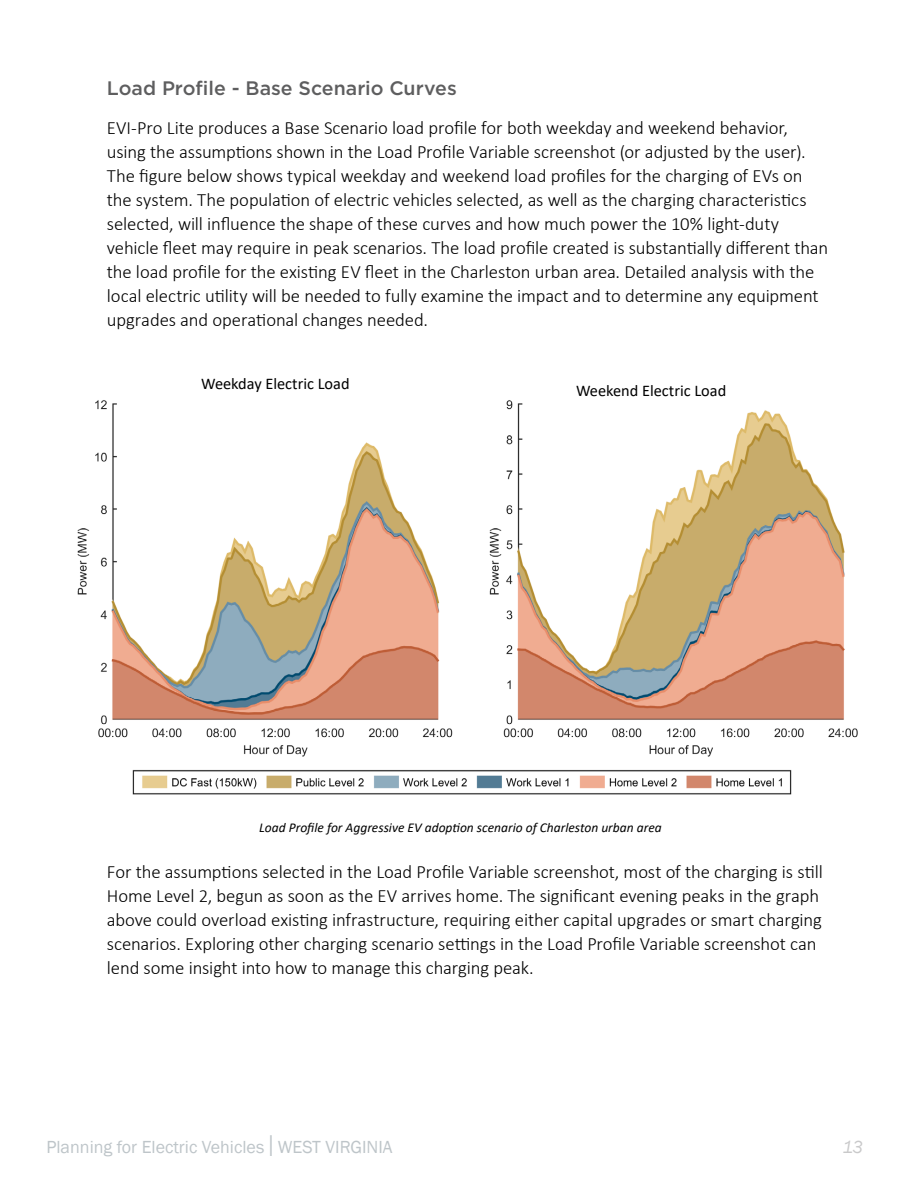
<style>
.page{position:relative;width:918px;height:1188px;background:#fff}
.page>*{position:absolute;margin:0;border:0;box-sizing:border-box;transform-origin:0 0}
.t1{font:500 19.5px "Gotham";color:#5e5e5f}
.t2{font:300 18.75px/24px "Calibri";letter-spacing:-.01em;color:#000}
.t3{font:18px "Franklin Gothic";color:#bec5c9}
.t4{font:italic 18px "Franklin Gothic";color:#c9c9ca}
.t5{font:16.35px "Calibri";color:#000}
.t6{font:italic 13.5px "Calibri";color:#000}
.s1{font-size:30.9px}
</style>
<div class="page">
<img style="left:77px;top:400px;width:781px;height:395px">
<div style="left:134px;top:377px;width:282px;height:39px;background:#fff"></div>
<div style="left:576px;top:383px;width:222px;height:20px;background:#fff"></div>
<p class="t1" style="left:107px;top:75px;width:351px">Load Profile - Base Scenario Curves</p>
<p class="t2" style="left:107px;top:115px;width:723px">EVI-Pro Lite produces a Base Scenario load profile for both weekday and weekend behavior, using the assumptions shown in the Load Profile Variable screenshot (or adjusted by the user).<br>The figure below shows typical weekday and weekend load profiles for the charging of EVs on the system. The population of electric vehicles selected, as well as the charging characteristics selected, will influence the shape of these curves and how much power the 10% light-duty vehicle fleet may require in peak scenarios. The load profile created is substantially different than the load profile for the existing EV fleet in the Charleston urban area. Detailed analysis with the local electric utility will be needed to fully examine the impact and to determine any equipment upgrades and operational changes needed.</p>
<p class="t5" style="left:201px;top:372px;width:150px">Weekday Electric Load</p>
<p class="t5" style="left:576px;top:379px;width:152px">Weekend Electric Load</p>
<p class="t6" style="left:259px;top:818px;width:404px">Load Profile for Aggressive EV adoption scenario of Charleston urban area</p>
<p class="t2" style="left:107px;top:860px;width:717px">For the assumptions selected in the Load Profile Variable screenshot, most of the charging is still Home Level 2, begun as soon as the EV arrives home. The significant evening peaks in the graph above could overload existing infrastructure, requiring either capital upgrades or smart charging scenarios. Exploring other charging scenario settings in the Load Profile Variable screenshot can lend some insight into how to manage this charging peak.</p>
<p class="t3" style="left:46px;top:1136px;width:348px">Planning for Electric Vehicles <span class="s1">I</span> WEST VIRGINIA</p>
<p class="t4" style="left:842px;top:1136px;width:22px">13</p>
</div>
